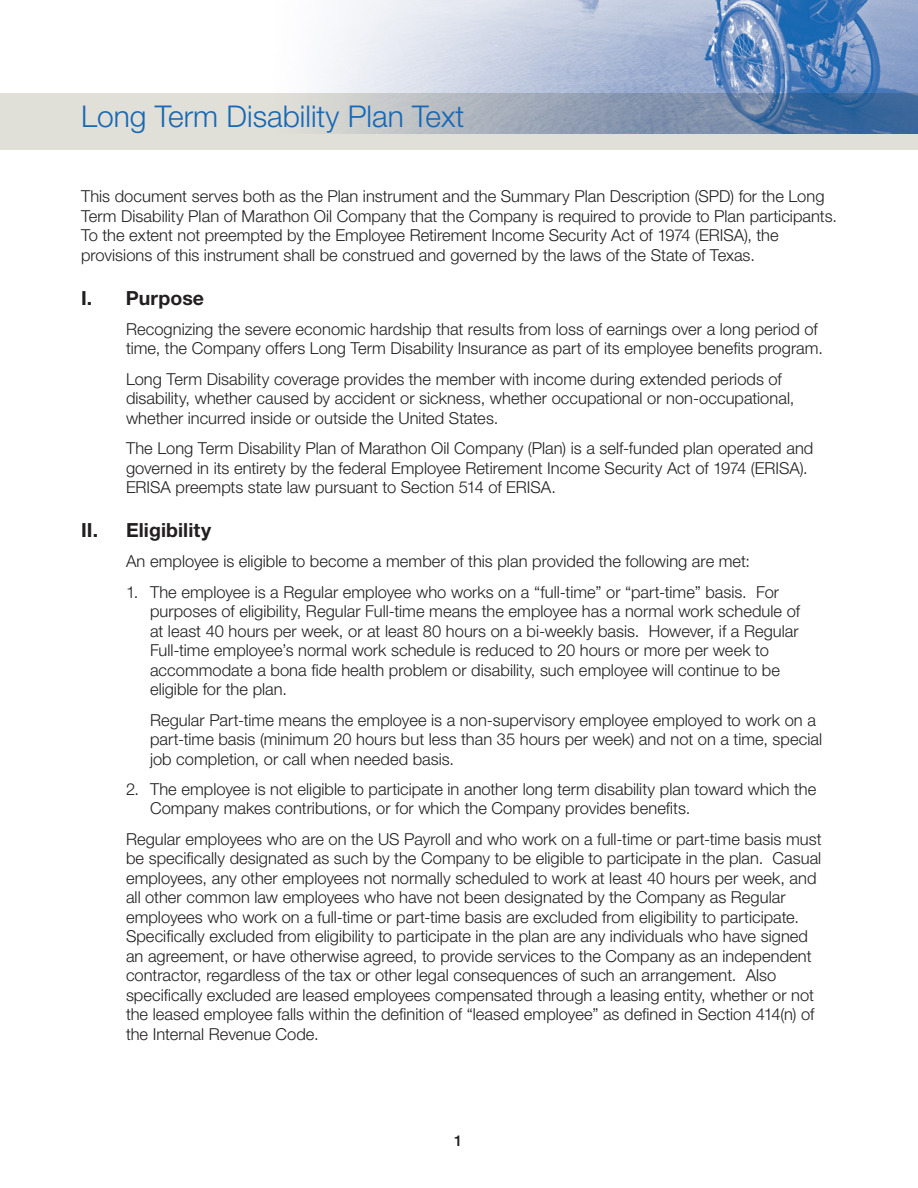
<style>
.page{position:relative;width:918px;height:1188px;background:#fff}
.page>*{position:absolute;margin:0;border:0;box-sizing:border-box;transform-origin:0 0}
.t1{font:300 30px "Helvetica Neue";color:#1768b4}
.HD_1{font:700 19.5px "Helvetica Neue";letter-spacing:.005em;color:#231f20}
.HD_1_Body{font:300 16.5px/19.5px "Helvetica Neue";color:#231f20}
.HD_1_Indent_1{font:300 16.5px/19.5px "Helvetica Neue";color:#231f20}
.Body{font:300 16.5px/19.5px "Helvetica Neue";color:#231f20}
.Page_Number{font:500 15px "Helvetica Neue";color:#231f20}
</style>
<div class="page">
<div style="left:0;top:93px;width:918px;height:57px;background:#e1e0d8"></div>
<img style="left:324px;top:0;width:594px;height:133px">
<h1 class="t1" style="left:81px;top:98px;width:385px">Long Term Disability Plan Text</h1>
<p class="Body" style="left:81px;top:186px;width:758px">This document serves both as the Plan instrument and the Summary Plan Description (SPD) for the Long Term Disability Plan of Marathon Oil Company that the Company is required to provide to Plan participants.<br>To the extent not preempted by the Employee Retirement Income Security Act of 1974 (ERISA), the provisions of this instrument shall be construed and governed by the laws of the State of Texas.</p>
<p class="HD_1" style="left:81px;top:286px;width:125px">I. Purpose</p>
<p class="HD_1_Body" style="left:126px;top:319px;width:698px">Recognizing the severe economic hardship that results from loss of earnings over a long period of time, the Company offers Long Term Disability Insurance as part of its employee benefits program.</p>
<p class="HD_1_Body" style="left:126px;top:369px;width:670px">Long Term Disability coverage provides the member with income during extended periods of disability, whether caused by accident or sickness, whether occupational or non-occupational, whether incurred inside or outside the United States.</p>
<p class="HD_1_Body" style="left:126px;top:438px;width:689px">The Long Term Disability Plan of Marathon Oil Company (Plan) is a self-funded plan operated and governed in its entirety by the federal Employee Retirement Income Security Act of 1974 (ERISA).<br>ERISA preempts state law pursuant to Section 514 of ERISA.</p>
<p class="HD_1" style="left:81px;top:518px;width:132px">II. Eligibility</p>
<p class="HD_1_Body" style="left:126px;top:551px;width:626px">An employee is eligible to become a member of this plan provided the following are met:</p>
<p class="HD_1_Indent_1" style="left:150px;top:582px;width:651px;text-indent:-24px">1. The employee is a Regular employee who works on a “full-time” or “part-time” basis. For purposes of eligibility, Regular Full-time means the employee has a normal work schedule of at least 40 hours per week, or at least 80 hours on a bi-weekly basis. However, if a Regular Full-time employee’s normal work schedule is reduced to 20 hours or more per week to accommodate a bona fide health problem or disability, such employee will continue to be eligible for the plan.</p>
<p class="HD_1_Indent_1" style="left:150px;top:710px;width:674px">Regular Part-time means the employee is a non-supervisory employee employed to work on a part-time basis (minimum 20 hours but less than 35 hours per week) and not on a time, special job completion, or call when needed basis.</p>
<p class="HD_1_Indent_1" style="left:150px;top:779px;width:668px;text-indent:-24px">2. The employee is not eligible to participate in another long term disability plan toward which the<br>Company makes contributions, or for which the Company provides benefits.</p>
<p class="HD_1_Body" style="left:126px;top:829px;width:697px">Regular employees who are on the US Payroll and who work on a full-time or part-time basis must be specifically designated as such by the Company to be eligible to participate in the plan. Casual employees, any other employees not normally scheduled to work at least 40 hours per week, and all other common law employees who have not been designated by the Company as Regular employees who work on a full-time or part-time basis are excluded from eligibility to participate.<br>Specifically excluded from eligibility to participate in the plan are any individuals who have signed an agreement, or have otherwise agreed, to provide services to the Company as an independent contractor, regardless of the tax or other legal consequences of such an arrangement. Also specifically excluded are leased employees compensated through a leasing entity, whether or not the leased employee falls within the definition of “leased employee” as defined in Section 414(n) of the Internal Revenue Code.</p>
<p class="Page_Number" style="left:454px;top:1131px;width:10px">1</p>
</div>
